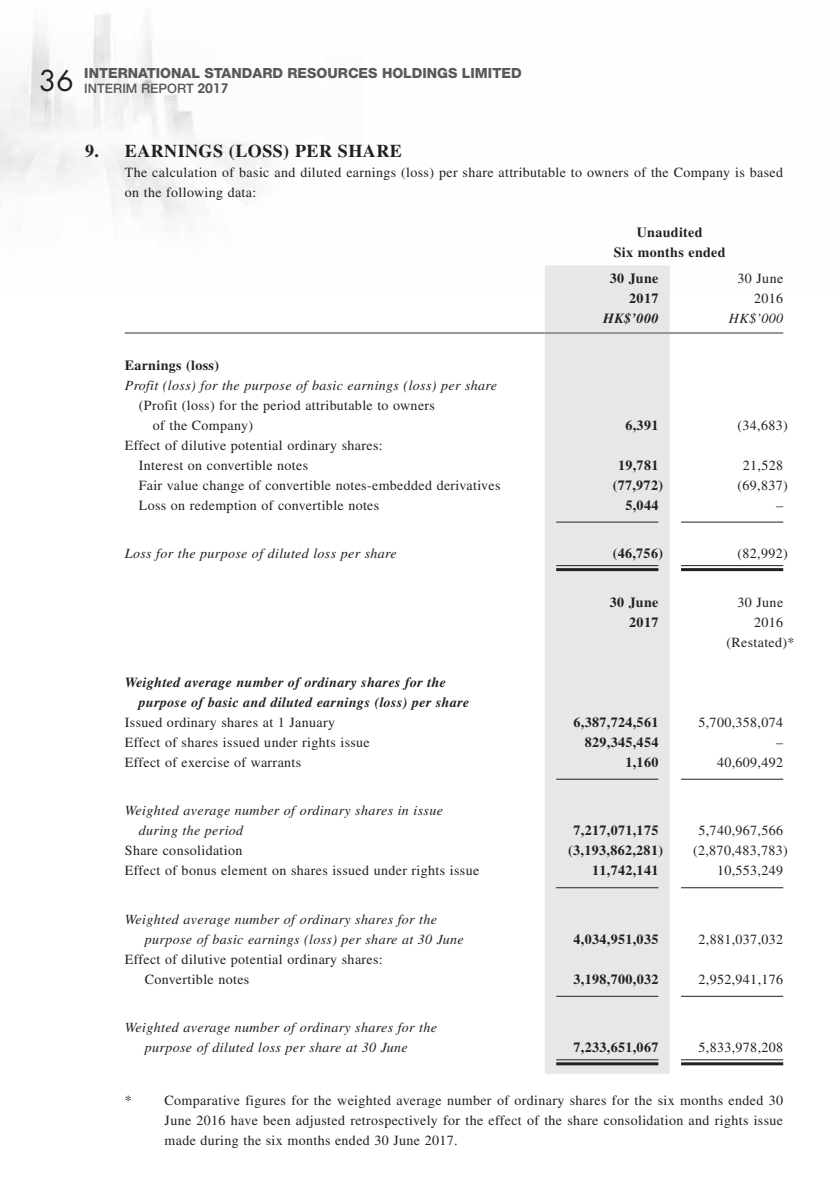
<style>
.page{position:relative;width:840px;height:1191px;background:#fff}
.page>*{position:absolute;margin:0;border:0;box-sizing:border-box;transform-origin:0 0}
.t1{font:700 18px "Times LT Std";letter-spacing:.025em;color:#231f20}
.t2{font:14px/20px "Times LT Std";letter-spacing:.025em;color:#231f20}
.t3{font:italic 14px/20px "Times LT Std";letter-spacing:.025em;color:#231f20}
.t4{font:700 14px/20px "Times LT Std";letter-spacing:.025em;color:#231f20;text-align:right}
.t5{font:italic 700 14px/20px "Times LT Std";letter-spacing:.025em;color:#231f20}
.t6{font:800 14px "Helvetica Neue LT Std";color:#57585a}
.t7{font:500 13px "Helvetica Neue LT Std";color:#57585a}
.s1{font-family:"Futura Std";font-weight:400;font-size:28px;color:#231f20}
.s2{font-family:"ITC Avant Garde Std";font-weight:600}
</style>
<div class="page">
<img style="left:0;top:13px;width:670px;height:283px">
<div style="left:544px;top:265px;width:125px;height:808px;background:#e6e7e9"></div>
<hr style="left:125px;top:332px;width:419px;height:2px;background:#939598">
<hr style="left:544px;top:332px;width:125px;height:2px;background:#939598">
<hr style="left:669px;top:332px;width:113px;height:2px;background:#939598">
<hr style="left:556px;top:521px;width:102px;height:1px;background:#231f20">
<hr style="left:680px;top:521px;width:102px;height:1px;background:#231f20">
<hr style="left:556px;top:565px;width:102px;height:1px;background:#231f20">
<hr style="left:556px;top:568px;width:102px;height:3px;background:#231f20">
<hr style="left:680px;top:565px;width:102px;height:1px;background:#231f20">
<hr style="left:680px;top:568px;width:102px;height:3px;background:#231f20">
<hr style="left:556px;top:778px;width:102px;height:1px;background:#231f20">
<hr style="left:680px;top:778px;width:102px;height:1px;background:#231f20">
<hr style="left:556px;top:887px;width:102px;height:1px;background:#231f20">
<hr style="left:680px;top:887px;width:102px;height:1px;background:#231f20">
<hr style="left:556px;top:995px;width:102px;height:1px;background:#231f20">
<hr style="left:680px;top:995px;width:102px;height:1px;background:#231f20">
<hr style="left:556px;top:1059px;width:102px;height:1px;background:#231f20">
<hr style="left:556px;top:1062px;width:102px;height:3px;background:#231f20">
<hr style="left:680px;top:1059px;width:102px;height:1px;background:#231f20">
<hr style="left:680px;top:1062px;width:102px;height:3px;background:#231f20">
<p class="t6" style="left:84px;top:65px;width:438px">INTERNATIONAL STANDARD RESOURCES HOLDINGS LIMITED</p>
<p class="t7" style="left:39px;top:80px;width:191px"><span class="s1">36</span> INTERIM REPORT <span class="s2">2017</span></p>
<p class="t1" style="left:85px;top:140px;width:318px">9. EARNINGS (LOSS) PER SHARE</p>
<p class="t2" style="left:125px;top:163px;width:659px">The calculation of basic and diluted earnings (loss) per share attributable to owners of the Company is based on the following data:</p>
<p class="t4" style="left:613px;top:222px;width:113px;text-align:center">Unaudited<br>Six months ended</p>
<p class="t4" style="left:609px;top:268px;width:50px">30 June<br>2017</p>
<p class="t2" style="left:737px;top:268px;width:47px;text-align:right">30 June<br>2016</p>
<p class="t5" style="left:603px;top:308px;width:56px">HK$’000</p>
<p class="t3" style="left:728px;top:308px;width:56px">HK$’000</p>
<p class="t4" style="left:125px;top:355px;width:96px">Earnings (loss)</p>
<p class="t3" style="left:125px;top:375px;width:373px">Profit (loss) for the purpose of basic earnings (loss) per share</p>
<p class="t2" style="left:153px;top:395px;width:283px;text-indent:-14px">(Profit (loss) for the period attributable to owners of the Company)</p>
<p class="t4" style="left:625px;top:415px;width:34px">6,391</p>
<p class="t2" style="left:737px;top:415px;width:52px">(34,683)</p>
<p class="t2" style="left:139px;top:435px;width:245px;text-indent:-14px">Effect of dilutive potential ordinary shares:<br>Interest on convertible notes</p>
<p class="t4" style="left:617px;top:455px;width:42px">19,781</p>
<p class="t2" style="left:742px;top:455px;width:42px">21,528</p>
<p class="t2" style="left:139px;top:475px;width:363px">Fair value change of convertible notes-embedded derivatives</p>
<p class="t4" style="left:612px;top:475px;width:52px">(77,972)</p>
<p class="t2" style="left:737px;top:475px;width:52px">(69,837)</p>
<p class="t2" style="left:139px;top:495px;width:242px">Loss on redemption of convertible notes</p>
<p class="t4" style="left:625px;top:495px;width:34px">5,044</p>
<p class="t2" style="left:775px;top:495px;width:8px">–</p>
<p class="t3" style="left:125px;top:543px;width:273px">Loss for the purpose of diluted loss per share</p>
<p class="t4" style="left:612px;top:543px;width:52px">(46,756)</p>
<p class="t2" style="left:737px;top:543px;width:52px">(82,992)</p>
<p class="t4" style="left:609px;top:592px;width:50px">30 June<br>2017</p>
<p class="t2" style="left:737px;top:592px;width:47px">30 June</p>
<p class="t2" style="left:753px;top:612px;width:31px">2016</p>
<p class="t2" style="left:726px;top:632px;width:70px">(Restated)*</p>
<p class="t5" style="left:139px;top:672px;width:332px;text-indent:-14px">Weighted average number of ordinary shares for the purpose of basic and diluted earnings (loss) per share</p>
<p class="t2" style="left:125px;top:712px;width:211px">Issued ordinary shares at 1 January</p>
<p class="t4" style="left:573px;top:712px;width:86px">6,387,724,561</p>
<p class="t2" style="left:698px;top:712px;width:86px">5,700,358,074</p>
<p class="t2" style="left:125px;top:732px;width:246px">Effect of shares issued under rights issue</p>
<p class="t4" style="left:584px;top:732px;width:75px">829,345,454</p>
<p class="t2" style="left:775px;top:732px;width:8px">–</p>
<p class="t2" style="left:125px;top:752px;width:178px">Effect of exercise of warrants</p>
<p class="t4" style="left:625px;top:752px;width:34px">1,160</p>
<p class="t2" style="left:716px;top:752px;width:68px">40,609,492</p>
<p class="t3" style="left:139px;top:800px;width:305px;text-indent:-14px">Weighted average number of ordinary shares in issue during the period</p>
<p class="t4" style="left:573px;top:820px;width:86px">7,217,071,175</p>
<p class="t2" style="left:698px;top:820px;width:86px">5,740,967,566</p>
<p class="t2" style="left:125px;top:840px;width:119px">Share consolidation</p>
<p class="t4" style="left:568px;top:840px;width:96px">(3,193,862,281)</p>
<p class="t2" style="left:692px;top:840px;width:96px">(2,870,483,783)</p>
<p class="t2" style="left:125px;top:860px;width:355px">Effect of bonus element on shares issued under rights issue</p>
<p class="t4" style="left:591px;top:860px;width:68px">11,742,141</p>
<p class="t2" style="left:716px;top:860px;width:68px">10,553,249</p>
<p class="t3" style="left:145px;top:909px;width:320px;text-indent:-20px">Weighted average number of ordinary shares for the purpose of basic earnings (loss) per share at 30 June</p>
<p class="t4" style="left:573px;top:929px;width:86px">4,034,951,035</p>
<p class="t2" style="left:698px;top:929px;width:86px">2,881,037,032</p>
<p class="t2" style="left:145px;top:949px;width:239px;text-indent:-20px">Effect of dilutive potential ordinary shares:<br>Convertible notes</p>
<p class="t3" style="left:145px;top:1017px;width:293px;text-indent:-20px">Weighted average number of ordinary shares for the purpose of diluted loss per share at 30 June</p>
<p class="t4" style="left:573px;top:969px;width:86px">3,198,700,032</p>
<p class="t2" style="left:698px;top:969px;width:86px">2,952,941,176</p>
<p class="t4" style="left:573px;top:1037px;width:86px">7,233,651,067</p>
<p class="t2" style="left:698px;top:1037px;width:86px">5,833,978,208</p>
<p class="t2" style="left:164px;top:1090px;width:619px;text-align:justify;text-indent:-40px">* Comparative figures for the weighted average number of ordinary shares for the six months ended 30<br>June 2016 have been adjusted retrospectively for the effect of the share consolidation and rights issue made during the six months ended 30 June 2017.</p>
</div>
